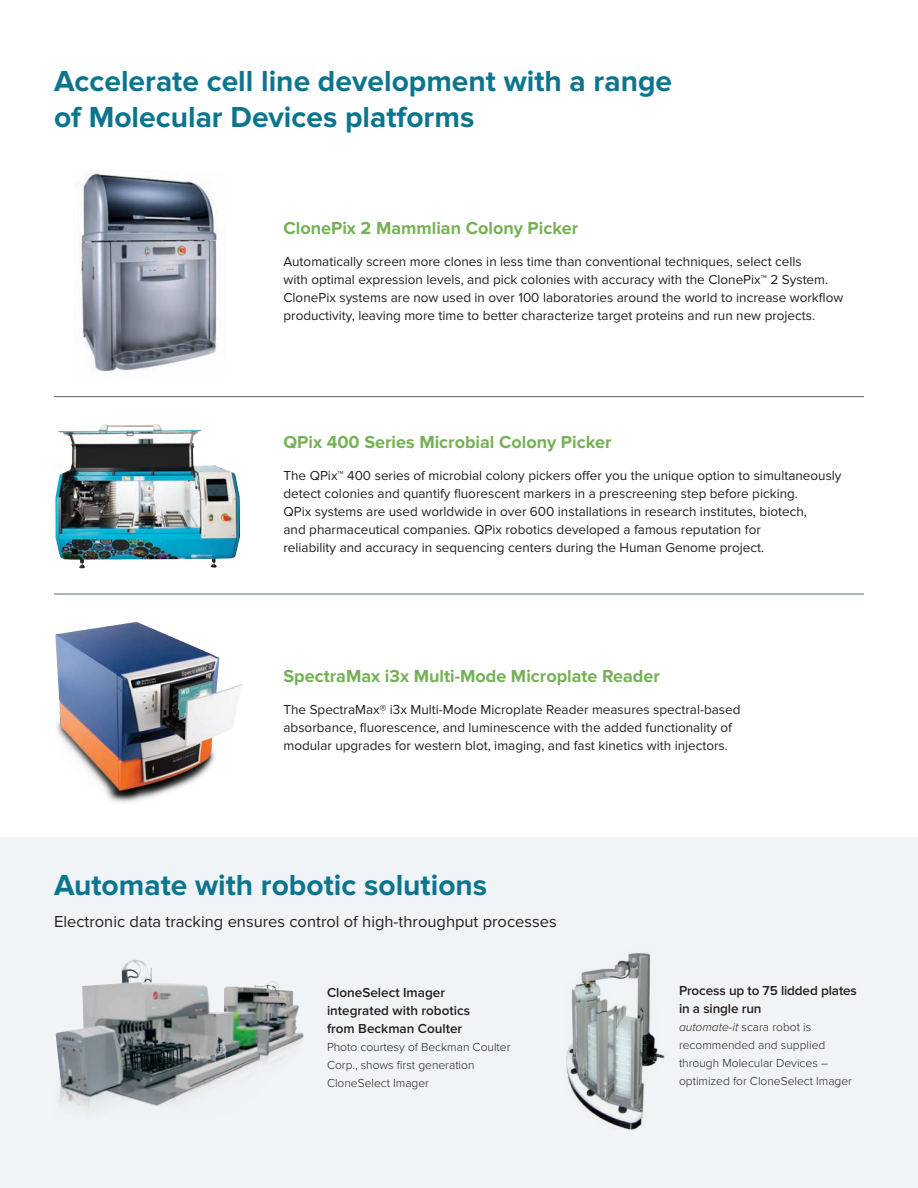
<style>
.page{position:relative;width:918px;height:1188px;background:#fff}
.page>*{position:absolute;margin:0;border:0;box-sizing:border-box;transform-origin:0 0}
.Page_Title{font:700 30px/36px "Proxima Nova";color:#0c758e}
.Body{font:700 18px "Proxima Nova";color:#76b055}
.Body-2{font:16.5px "Proxima Nova";color:#231f20}
.Body-3{font:13.5px/18px "Proxima Nova";color:#231f20}
.Body-4{font:600 13.5px/18px "Proxima Nova";color:#231f20}
.Body-5{font:300 12px/18px "Proxima Nova";color:#231f20}
.s1{font-style:italic}
</style>
<div class="page">
<img style="left:79px;top:172px;width:140px;height:200px">
<img style="left:55px;top:424px;width:185px;height:145px">
<img style="left:55px;top:621px;width:188px;height:182px">
<hr style="left:54px;top:396px;width:810px;height:1px;background:#596670">
<hr style="left:54px;top:594px;width:810px;height:1px;background:#596670">
<div style="left:0;top:837px;width:918px;height:351px;background:#f1f4f6"></div>
<img style="left:55px;top:960px;width:249px;height:149px">
<img style="left:566px;top:953px;width:99px;height:177px">
<p class="Page_Title" style="left:54px;top:64px;width:620px">Accelerate cell line development with a range of Molecular Devices platforms</p>
<p class="Body" style="left:284px;top:218px;width:296px">ClonePix 2 Mammlian Colony Picker</p>
<p class="Body-3" style="left:284px;top:253px;width:561px">Automatically screen more clones in less time than conventional techniques, select cells<br>with optimal expression levels, and pick colonies with accuracy with the ClonePix™ 2 System.<br>ClonePix systems are now used in over 100 laboratories around the world to increase workflow productivity, leaving more time to better characterize target proteins and run new projects.</p>
<p class="Body" style="left:284px;top:432px;width:330px">QPix 400 Series Microbial Colony Picker</p>
<p class="Body-3" style="left:284px;top:466px;width:560px">The QPix™ 400 series of microbial colony pickers offer you the unique option to simultaneously detect colonies and quantify fluorescent markers in a prescreening step before picking.<br>QPix systems are used worldwide in over 600 installations in research institutes, biotech,<br>and pharmaceutical companies. QPix robotics developed a famous reputation for<br>reliability and accuracy in sequencing centers during the Human Genome project.</p>
<p class="Body" style="left:284px;top:666px;width:378px">SpectraMax i3x Multi-Mode Microplate Reader</p>
<p class="Body-3" style="left:284px;top:700px;width:459px">The SpectraMax® i3x Multi-Mode Microplate Reader measures spectral-based absorbance, fluorescence, and luminescence with the added functionality of modular upgrades for western blot, imaging, and fast kinetics with injectors.</p>
<p class="Page_Title" style="left:54px;top:868px;width:435px">Automate with robotic solutions</p>
<p class="Body-2" style="left:54px;top:912px;width:504px">Electronic data tracking ensures control of high-throughput processes</p>
<p class="Body-4" style="left:327px;top:984px;width:145px">CloneSelect Imager integrated with robotics from Beckman Coulter</p>
<p class="Body-5" style="left:327px;top:1037px;width:185px">Photo courtesy of Beckman Coulter<br>Corp., shows first generation<br>CloneSelect Imager</p>
<p class="Body-4" style="left:679px;top:982px;width:179px">Process up to 75 lidded plates in a single run</p>
<p class="Body-5" style="left:679px;top:1017px;width:175px"><span class="s1">automate-it</span> scara robot is recommended and supplied through Molecular Devices – optimized for CloneSelect Imager</p>
</div>
